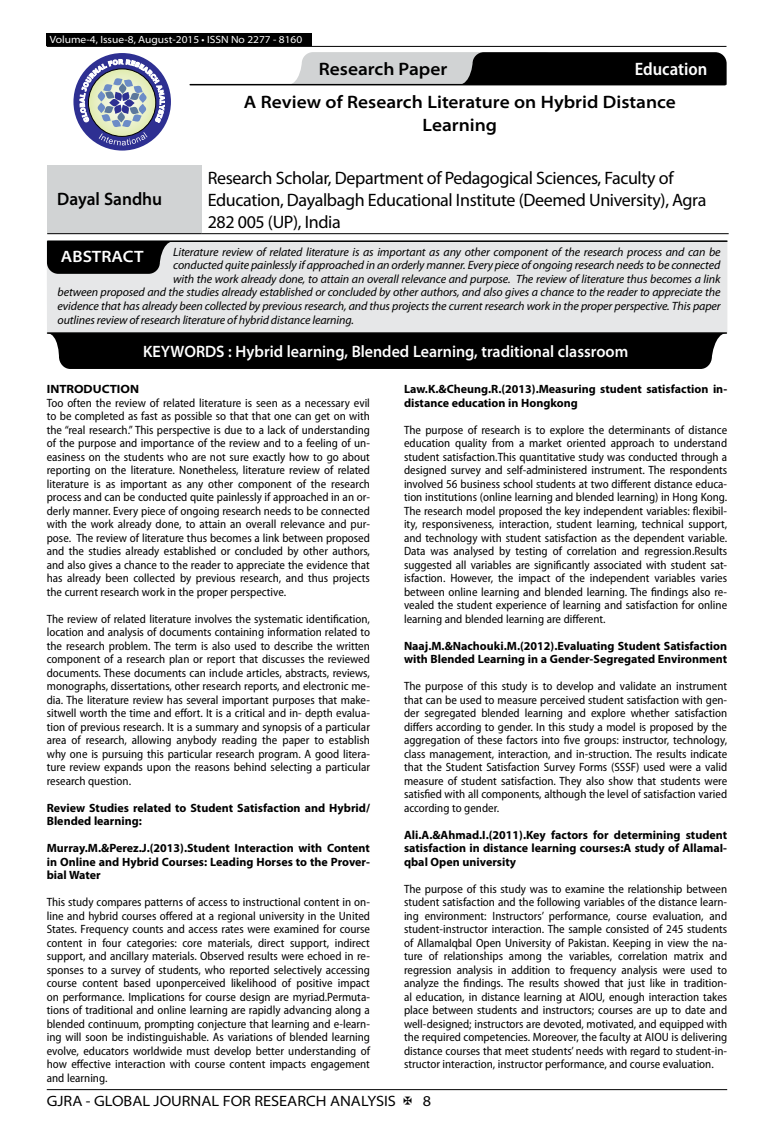
<style>
.page{position:relative;width:774px;height:1136px;background:#fff}
.page>*{position:absolute;margin:0;border:0;box-sizing:border-box;transform-origin:0 0}
.t1{font:18px/21.6px "Myriad Pro";letter-spacing:-.02em;color:#000}
.t2{font:600 semi-expanded 18px/23.4px "Myriad Pro";color:#000;text-align:center}
.t3{font:600 semi-expanded 18px "Myriad Pro";color:#000;scale:.9 1}
.t4{font:600 semi-condensed 18px "Myriad Pro";color:#fff}
.t5{font:600 semi-expanded 16.5px "Myriad Pro";color:#fff;scale:.9 1}
.t6{font:600 semi-expanded 16.5px "Myriad Pro";color:#fff}
.t7{font:semi-expanded 15px "Myriad Pro";color:#000}
.t8{font:semi-condensed 12px/13.5px "Myriad Pro";color:#000;text-align:justify}
.t9{font:italic 12px "Myriad Pro";letter-spacing:-.01em;color:#000}
.t10{font:700 12px/13.5px "Myriad Pro";color:#000}
.t11{font:700 semi-expanded 12px "Myriad Pro";color:#000}
.t12{font:semi-expanded 10.5px "Myriad Pro";color:#fff}
</style>
<div class="page">
<hr style="left:47px;top:1089px;width:680px;height:1px;background:#000">
<div style="left:47px;top:33px;width:265px;height:13px;background:#000"></div>
<hr style="left:47px;top:46px;width:679px;height:1px;background:#000">
<svg style="left:288px;top:52px;width:439px;height:33px;background:#5a5a5b"></svg>
<hr style="left:190px;top:84px;width:535px;height:1px;background:#000">
<div style="left:73px;top:53px;width:98px;height:97px;background:#2e3092;border-radius:50%"></div>
<svg style="left:80px;top:59px;width:85px;height:86px"></svg>
<div style="left:47px;top:165px;width:155px;height:69px;background:#d1d3d4"></div>
<hr style="left:47px;top:233px;width:155px;height:1px;background:#000">
<hr style="left:202px;top:233px;width:527px;height:1px;background:#000">
<div style="left:47px;top:240px;width:680px;height:92px;background:#e6e7e8"></div>
<hr style="left:48px;top:240px;width:679px;height:2px;background:#000">
<svg style="left:47px;top:241px;width:123px;height:33px;background:#121313"></svg>
<hr style="left:48px;top:332px;width:678px;height:2px;background:#000">
<div style="left:47px;top:333px;width:679px;height:36px;background:#000"></div>
<div style="left:76px;top:344px;width:620px;height:14px;background:#000"></div>
<p class="t12" style="left:50px;top:34px;width:254px">Volume-4, Issue-8, August-2015 • ISSN No 2277 - 8160</p>
<h1 class="t2" style="left:319px;top:58px;width:130px">Research Paper</h1>
<h1 class="t4" style="left:635px;top:59px;width:74px">Education</h1>
<h1 class="t2" style="left:244px;top:91px;width:434px">A Review of Research Literature on Hybrid Distance<br>Learning</h1>
<h1 class="t1" style="left:208px;top:168px;width:500px">Research Scholar, Department of Pedagogical Sciences, Faculty of<br>Education, Dayalbagh Educational Institute (Deemed University), Agra<br>282 005 (UP), India</h1>
<p class="t9" style="left:173px;top:245px;width:549px">Literature review of related literature is as important as any other component of the research process and can be</p>
<p class="t9" style="left:173px;top:259px;width:549px">conducted quite painlessly if approached in an orderly manner. Every piece of ongoing research needs to be connected</p>
<p class="t9" style="left:173px;top:272px;width:549px">with the work already done, to attain an overall relevance and purpose. The review of literature thus becomes a link</p>
<p class="t9" style="left:58px;top:286px;width:664px">between proposed and the studies already established or concluded by other authors, and also gives a chance to the reader to appreciate the</p>
<p class="t9" style="left:58px;top:299px;width:664px">evidence that has already been collected by previous research, and thus projects the current research work in the proper perspective. This paper</p>
<p class="t9" style="left:58px;top:313px;width:298px">outlines review of research literature of hybrid distance learning.</p>
<h1 class="t3" style="left:57px;top:189px;width:118px">Dayal Sandhu</h1>
<h2 class="t6" style="left:61px;top:247px;width:84px">ABSTRACT</h2>
<h2 class="t5" style="left:143px;top:342px;width:540px">KEYWORDS : Hybrid learning, Blended Learning, traditional classroom</h2>
<p class="t11" style="left:47px;top:382px;width:94px">INTRODUCTION</p>
<p class="t8" style="left:47px;top:396px;width:325px">Too often the review of related literature is seen as a necessary evil to be completed as fast as possible so that that one can get on with the “real research.” This perspective is due to a lack of understanding of the purpose and importance of the review and to a feeling of un&shy;easiness on the students who are not sure exactly how to go about reporting on the literature. Nonetheless, literature review of related literature is as important as any other component of the research process and can be conducted quite painlessly if approached in an or&shy;derly manner. Every piece of ongoing research needs to be connected with the work already done, to attain an overall relevance and pur&shy;pose. The review of literature thus becomes a link between proposed and the studies already established or concluded by other authors, and also gives a chance to the reader to appreciate the evidence that has already been collected by previous research, and thus projects the current research work in the proper perspective.</p>
<p class="t8" style="left:47px;top:612px;width:325px">The review of related literature involves the systematic identification, location and analysis of documents containing information related to the research problem. The term is also used to describe the written component of a research plan or report that discusses the reviewed documents. These documents can include articles, abstracts, reviews, monographs, dissertations, other research reports, and electronic me&shy;dia. The literature review has several important purposes that make&shy;sitwell worth the time and effort. It is a critical and in- depth evalua&shy;tion of previous research. It is a summary and synopsis of a particular area of research, allowing anybody reading the paper to establish why one is pursuing this particular research program. A good litera&shy;ture review expands upon the reasons behind selecting a particular research question.</p>
<p class="t10" style="left:47px;top:801px;width:325px">Review Studies related to Student Satisfaction and Hybrid/<br>Blended learning:</p>
<p class="t10" style="left:47px;top:841px;width:325px;text-align:justify">Murray.M.&amp;Perez.J.(2013).Student Interaction with Content in Online and Hybrid Courses: Leading Horses to the Prover&shy;bial Water</p>
<p class="t8" style="left:47px;top:895px;width:325px">This study compares patterns of access to instructional content in on&shy;line and hybrid courses offered at a regional university in the United States. Frequency counts and access rates were examined for course content in four categories: core materials, direct support, indirect support, and ancillary materials. Observed results were echoed in re&shy;sponses to a survey of students, who reported selectively accessing course content based uponperceived likelihood of positive impact on performance. Implications for course design are myriad.Permuta&shy;tions of traditional and online learning are rapidly advancing along a blended continuum, prompting conjecture that learning and e-learn&shy;ing will soon be indistinguishable. As variations of blended learning evolve, educators worldwide must develop better understanding of how effective interaction with course content impacts engagement and learning.</p>
<p class="t10" style="left:404px;top:382px;width:325px">Law.K.&amp;Cheung.R.(2013).Measuring student satisfaction in&shy;distance education in Hongkong</p>
<p class="t8" style="left:404px;top:423px;width:325px">The purpose of research is to explore the determinants of distance education quality from a market oriented approach to understand student satisfaction.This quantitative study was conducted through a designed survey and self-administered instrument. The respondents involved 56 business school students at two different distance educa&shy;tion institutions (online learning and blended learning) in Hong Kong.<br>The research model proposed the key independent variables: flexibil&shy;ity, responsiveness, interaction, student learning, technical support, and technology with student satisfaction as the dependent variable.<br>Data was analysed by testing of correlation and regression.Results suggested all variables are significantly associated with student sat&shy;isfaction. However, the impact of the independent variables varies between online learning and blended learning. The findings also re&shy;vealed the student experience of learning and satisfaction for online learning and blended learning are different.</p>
<p class="t10" style="left:404px;top:639px;width:325px">Naaj.M.&amp;Nachouki.M.(2012).Evaluating Student Satisfaction with Blended Learning in a Gender-Segregated Environment</p>
<p class="t8" style="left:404px;top:679px;width:325px">The purpose of this study is to develop and validate an instrument that can be used to measure perceived student satisfaction with gen&shy;der segregated blended learning and explore whether satisfaction differs according to gender. In this study a model is proposed by the aggregation of these factors into five groups: instructor, technology, class management, interaction, and in-struction. The results indicate that the Student Satisfaction Survey Forms (SSSF) used were a valid measure of student satisfaction. They also show that students were satisfied with all components, although the level of satisfaction varied according to gender.</p>
<p class="t10" style="left:404px;top:828px;width:325px;text-align:justify">Ali.A.&amp;Ahmad.I.(2011).Key factors for determining student satisfaction in distance learning courses:A study of AllamaI&shy;qbal Open university</p>
<p class="t8" style="left:404px;top:882px;width:325px">The purpose of this study was to examine the relationship between student satisfaction and the following variables of the distance learn&shy;ing environment: Instructors’ performance, course evaluation, and student-instructor interaction. The sample consisted of 245 students of AllamaIqbal Open University of Pakistan. Keeping in view the na&shy;ture of relationships among the variables, correlation matrix and regression analysis in addition to frequency analysis were used to analyze the findings. The results showed that just like in tradition&shy;al education, in distance learning at AIOU, enough interaction takes place between students and instructors; courses are up to date and well-designed; instructors are devoted, motivated, and equipped with the required competencies. Moreover, the faculty at AIOU is delivering distance courses that meet students’ needs with regard to student-in&shy;structor interaction, instructor performance, and course evaluation.</p>
<p class="t7" style="left:47px;top:1092px;width:351px">GJRA - GLOBAL JOURNAL FOR RESEARCH ANALYSIS</p>
<p class="t7" style="left:423px;top:1092px;width:10px">8</p>
</div>
